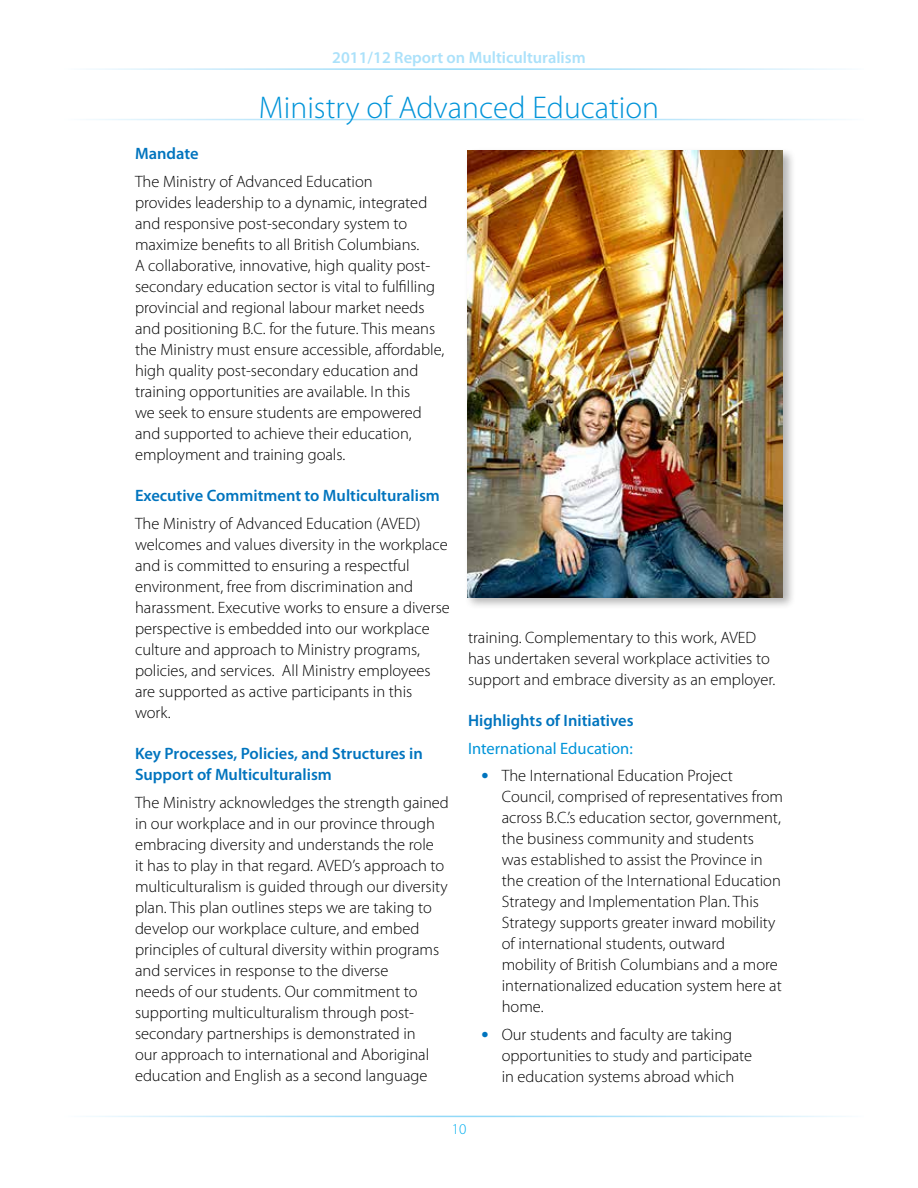
<style>
.page{position:relative;width:918px;height:1188px;background:#fff}
.page>*{position:absolute;margin:0;border:0;box-sizing:border-box;transform-origin:0 0}
.t1{font:300 31.5px "Myriad Pro";color:#0094d9}
.t2{font:300 16.5px/21px "Myriad Pro";color:#000}
.t3{font:600 16.5px/21px "Myriad Pro";color:#0074be}
.t4{font:600 16.5px "Myriad Pro";color:#abe1fa}
.t5{font:16.5px "Myriad Pro";color:#0094d9}
.t6{font:300 15px "Myriad Pro";color:#00aeef}
.s1{font-weight:700;font-size:21px;color:#0074be}
</style>
<div class="page">
<div style="left:464px;top:147px;width:332px;height:463px;background:#000;opacity:.3"></div>
<img style="left:467px;top:150px;width:316px;height:447px">
<p class="t4" style="left:332px;top:49px;width:255px">2011/12 Report on Multiculturalism</p>
<h1 class="t1" style="left:259px;top:90px;width:402px">Ministry of Advanced Education</h1>
<p class="t3" style="left:135px;top:144px;width:65px">Mandate</p>
<p class="t2" style="left:135px;top:171px;width:311px">The Ministry of Advanced Education<br>provides leadership to a dynamic, integrated and responsive post-secondary system to maximize benefits to all British Columbians.<br>A collaborative, innovative, high quality post&shy;secondary education sector is vital to fulfilling provincial and regional labour market needs and positioning B.C. for the future. This means the Ministry must ensure accessible, affordable, high quality post-secondary education and training opportunities are available. In this<br>we seek to ensure students are empowered and supported to achieve their education, employment and training goals.</p>
<p class="t3" style="left:135px;top:486px;width:306px">Executive Commitment to Multiculturalism</p>
<p class="t2" style="left:135px;top:513px;width:316px">The Ministry of Advanced Education (AVED) welcomes and values diversity in the workplace and is committed to ensuring a respectful environment, free from discrimination and harassment. Executive works to ensure a diverse perspective is embedded into our workplace culture and approach to Ministry programs, policies, and services. All Ministry employees are supported as active participants in this work.</p>
<p class="t3" style="left:135px;top:744px;width:289px">Key Processes, Policies, and Structures in<br>Support of Multiculturalism</p>
<p class="t2" style="left:135px;top:793px;width:315px">The Ministry acknowledges the strength gained in our workplace and in our province through embracing diversity and understands the role<br>it has to play in that regard. AVED’s approach to multiculturalism is guided through our diversity plan. This plan outlines steps we are taking to develop our workplace culture, and embed principles of cultural diversity within programs and services in response to the diverse<br>needs of our students. Our commitment to supporting multiculturalism through post&shy;secondary partnerships is demonstrated in<br>our approach to international and Aboriginal education and English as a second language</p>
<p class="t2" style="left:468px;top:627px;width:309px">training. Complementary to this work, AVED has undertaken several workplace activities to support and embrace diversity as an employer.</p>
<p class="t3" style="left:468px;top:710px;width:167px">Highlights of Initiatives</p>
<p class="t5" style="left:468px;top:739px;width:166px">International Education:</p>
<p class="t2" style="left:502px;top:765px;width:283px;text-indent:-20px"><span class="s1">•</span> The International Education Project Council, comprised of representatives from across B.C.’s education sector, government, the business community and students was established to assist the Province in the creation of the International Education Strategy and Implementation Plan. This Strategy supports greater inward mobility of international students, outward mobility of British Columbians and a more internationalized education system here at home.</p>
<p class="t2" style="left:502px;top:1024px;width:252px;text-indent:-20px"><span class="s1">•</span> Our students and faculty are taking opportunities to study and participate in education systems abroad which</p>
<p class="t6" style="left:452px;top:1121px;width:16px">10</p>
</div>
